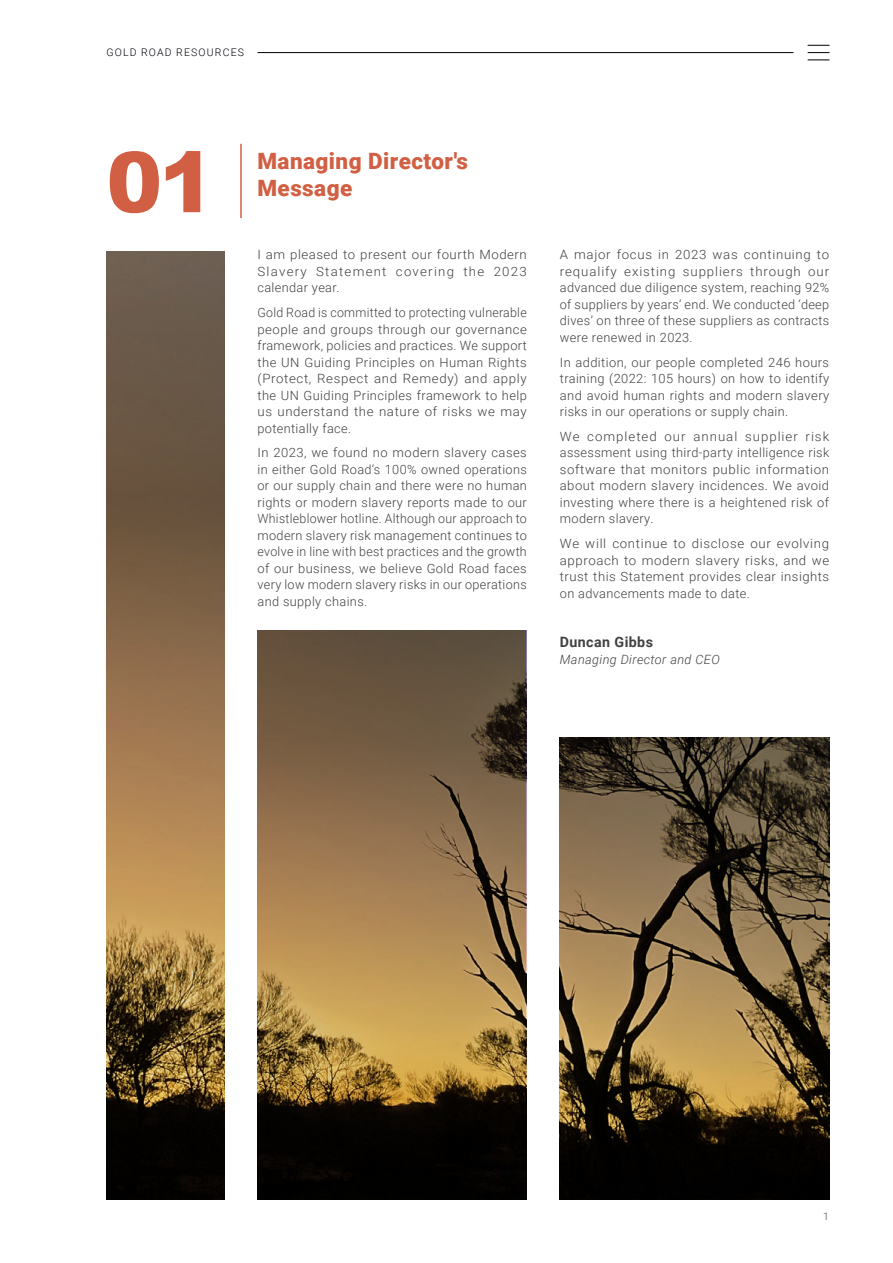
<style>
.page{position:relative;width:893px;height:1263px;background:#fff}
.page>*{position:absolute;margin:0;border:0;box-sizing:border-box;transform-origin:0 0}
.t1{font:900 84px "Arial";color:#d15f43}
.t2{font:900 22.5px "Roboto";letter-spacing:.02em;color:#d15f43}
.t3{font:700 14.25px "Roboto";letter-spacing:.03em;color:#414042}
.t4{font:300 12.75px/16.5px "Roboto";letter-spacing:.03em;color:#414042;text-align:justify}
.t5{font:300 12.75px/16.5px "Roboto";letter-spacing:.03em;color:#414042;text-align:justify;scale:1.04 1}
.t6{font:italic 300 12.75px "Roboto";letter-spacing:.03em;color:#414042}
.t7{font:300 10.5px "Roboto";letter-spacing:.11em;color:#00000a}
.t8{font:10.5px "Roboto";color:#808285}
</style>
<div class="page">
<svg style="left:106px;top:251px;width:118px;height:949px;background:#775e3e"></svg>
<svg style="left:257px;top:631px;width:268px;height:569px;background:#765d3a"></svg>
<svg style="left:560px;top:738px;width:270px;height:462px;background:#5c4c30"></svg>
<svg style="left:808px;top:52px;width:21px;height:1px"></svg>
<svg style="left:808px;top:45px;width:21px;height:1px"></svg>
<svg style="left:808px;top:60px;width:21px;height:1px"></svg>
<hr style="left:257px;top:52px;width:536px;height:1px;background:#000">
<hr style="left:240px;top:144px;width:2px;height:74px;background:#d15f43">
<p class="t7" style="left:106px;top:45px;width:139px">GOLD ROAD RESOURCES</p>
<h1 class="t1" style="left:106px;top:121px;width:110px">01</h1>
<h2 class="t2" style="left:257px;top:145px;width:212px">Managing Director's</h2>
<h2 class="t2" style="left:257px;top:172px;width:96px">Message</h2>
<p class="t5" style="left:257px;top:246px;width:260px">I am pleased to present our fourth Modern Slavery Statement covering the 2023 calendar year.</p>
<p class="t4" style="left:257px;top:304px;width:271px">Gold Road is committed to protecting vulnerable people and groups through our governance framework, policies and practices. We support the UN Guiding Principles on Human Rights (Protect, Respect and Remedy) and apply the UN Guiding Principles framework to help us understand the nature of risks we may potentially face.</p>
<p class="t4" style="left:257px;top:444px;width:271px">In 2023, we found no modern slavery cases in either Gold Road’s 100% owned operations or our supply chain and there were no human rights or modern slavery reports made to our Whistleblower hotline. Although our approach to modern slavery risk management continues to evolve in line with best practices and the growth of our business, we believe Gold Road faces very low modern slavery risks in our operations and supply chains.</p>
<p class="t5" style="left:560px;top:246px;width:261px">A major focus in 2023 was continuing to requalify existing suppliers through our advanced due diligence system, reaching 92% of suppliers by years’ end. We conducted ‘deep dives’ on three of these suppliers as contracts were renewed in 2023.</p>
<p class="t4" style="left:560px;top:353px;width:271px">In addition, our people completed 246 hours training (2022: 105 hours) on how to identify and avoid human rights and modern slavery risks in our operations or supply chain.</p>
<p class="t5" style="left:560px;top:428px;width:261px">We completed our annual supplier risk assessment using third-party intelligence risk software that monitors public information about modern slavery incidences. We avoid investing where there is a heightened risk of modern slavery.</p>
<p class="t5" style="left:560px;top:535px;width:260px">We will continue to disclose our evolving approach to modern slavery risks, and we trust this Statement provides clear insights on advancements made to date.</p>
<p class="t3" style="left:560px;top:632px;width:95px">Duncan Gibbs</p>
<p class="t6" style="left:560px;top:650px;width:161px">Managing Director and CEO</p>
<p class="t8" style="left:823px;top:1209px;width:7px">1</p>
</div>
